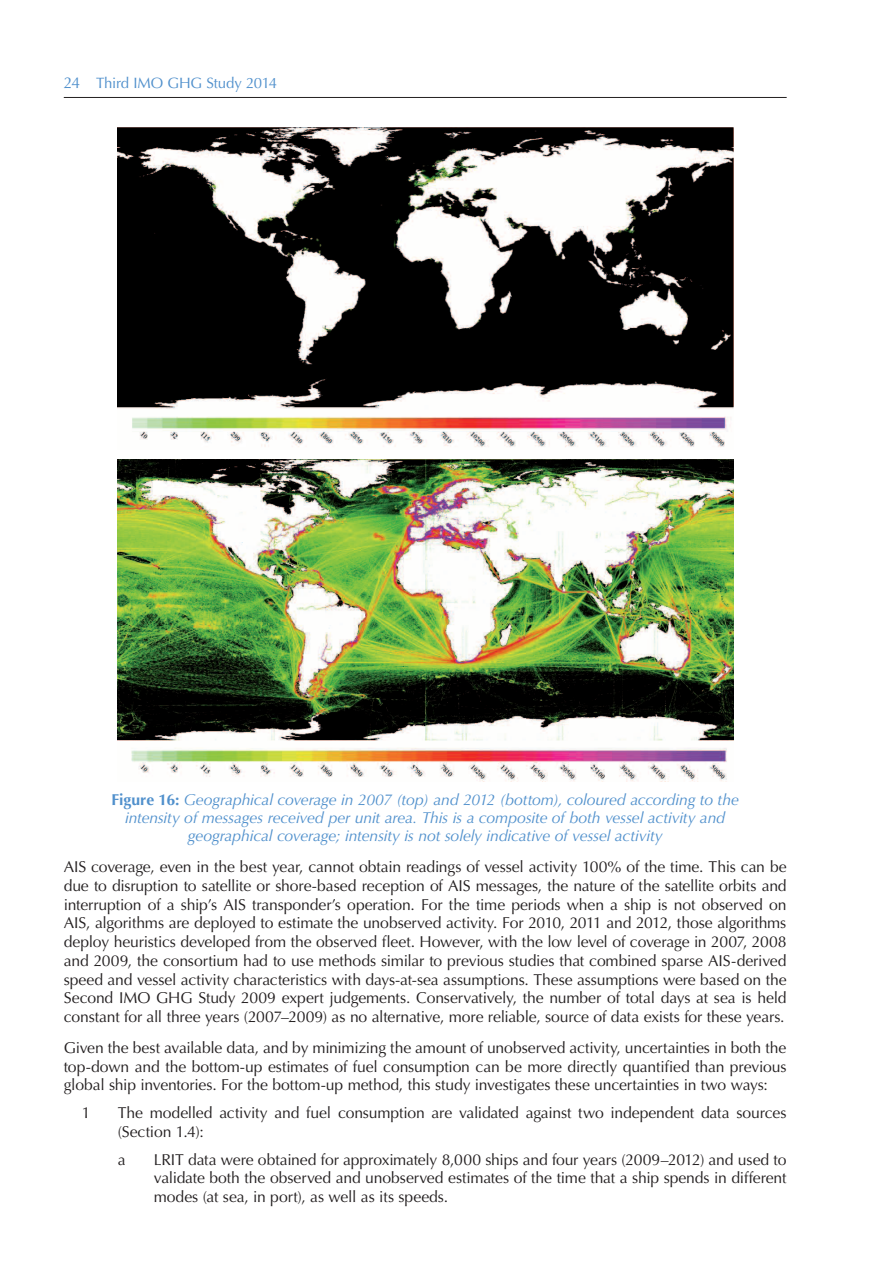
<style>
.page{position:relative;width:893px;height:1263px;background:#fff}
.page>*{position:absolute;margin:0;border:0;box-sizing:border-box;transform-origin:0 0}
.t1{font:15.75px/18.8px "Optima LT Std";letter-spacing:-.01em;color:#231f20;text-align:justify}
.t2{font:italic 15.75px/18px "Optima LT Std";letter-spacing:-.01em;color:#5090cc;text-align:center}
.t3{font:15px "Optima LT Std";letter-spacing:-.025em;color:#5090cc}
.s1{font-size:15.75px}
.s2{font-weight:700;font-style:normal}
</style>
<div class="page">
<hr style="left:64px;top:97px;width:723px;height:1px;background:#231f20">
<img style="left:117px;top:128px;width:616px;height:320px">
<img style="left:117px;top:460px;width:616px;height:321px">
<p class="t3" style="left:64px;top:74px;width:81px"><span class="s1">24</span> Third IMO</p>
<p class="t3" style="left:168px;top:74px;width:111px">GHG Study 2014</p>
<p class="t2" style="left:112px;top:791px;width:629px"><span class="s2">Figure 16:</span> Geographical coverage in 2007 (top) and 2012 (bottom), coloured according to the intensity of messages received per unit area. This is a composite of both vessel activity and geographical coverage; intensity is not solely indicative of vessel activity</p>
<p class="t1" style="left:64px;top:858px;width:724px">AI S coverage, even in the best year, cannot obtain readings of vessel activity 100% of the time. This can be due to disruption to satellite or shore-based reception of AI S messages, the nature of the satellite orbits and interruption of a ship’s AI S transponder’s operation. For the time periods when a ship is not observed on AI S, algorithms are deployed to estimate the unobserved activity. For 2010, 2011 and 2012, those algorithms deploy heuristics developed from the observed fleet. However, with the low level of coverage in 2007, 2008 and 2009, the consortium had to use methods similar to previous studies that combined sparse AI S-derived speed and vessel activity characteristics with days-at-sea assumptions. These assumptions were based on the Second IMO</p>
<p class="t1" style="left:64px;top:989px;width:724px;text-align:right">GHG Study 2009 expert judgements. Conservatively, the number of total days at sea is held<br>constant for all three years (2007–2009) as no alternative, more reliable, source of data exists for these years.</p>
<p class="t1" style="left:64px;top:1038px;width:724px">Given the best available data, and by minimizing the amount of unobserved activity, uncertainties in both the top-down and the bottom-up estimates of fuel consumption can be more directly quantified than previous global ship inventories. For the bottom-up method, this study investigates these uncertainties in two ways:</p>
<p class="t1" style="left:118px;top:1103px;width:670px;text-indent:-36px">1 The modelled activity and fuel consumption are validated against two independent data sources (Section 1.4):</p>
<p class="t1" style="left:118px;top:1150px;width:21px">a LRIT</p>
<p class="t1" style="left:154px;top:1150px;width:634px;text-indent:34px">data were obtained for approximately 8,000 ships and four years (2009–2012) and used to validate both the observed and unobserved estimates of the time that a ship spends in different modes (at sea, in port), as well as its speeds.</p>
</div>
